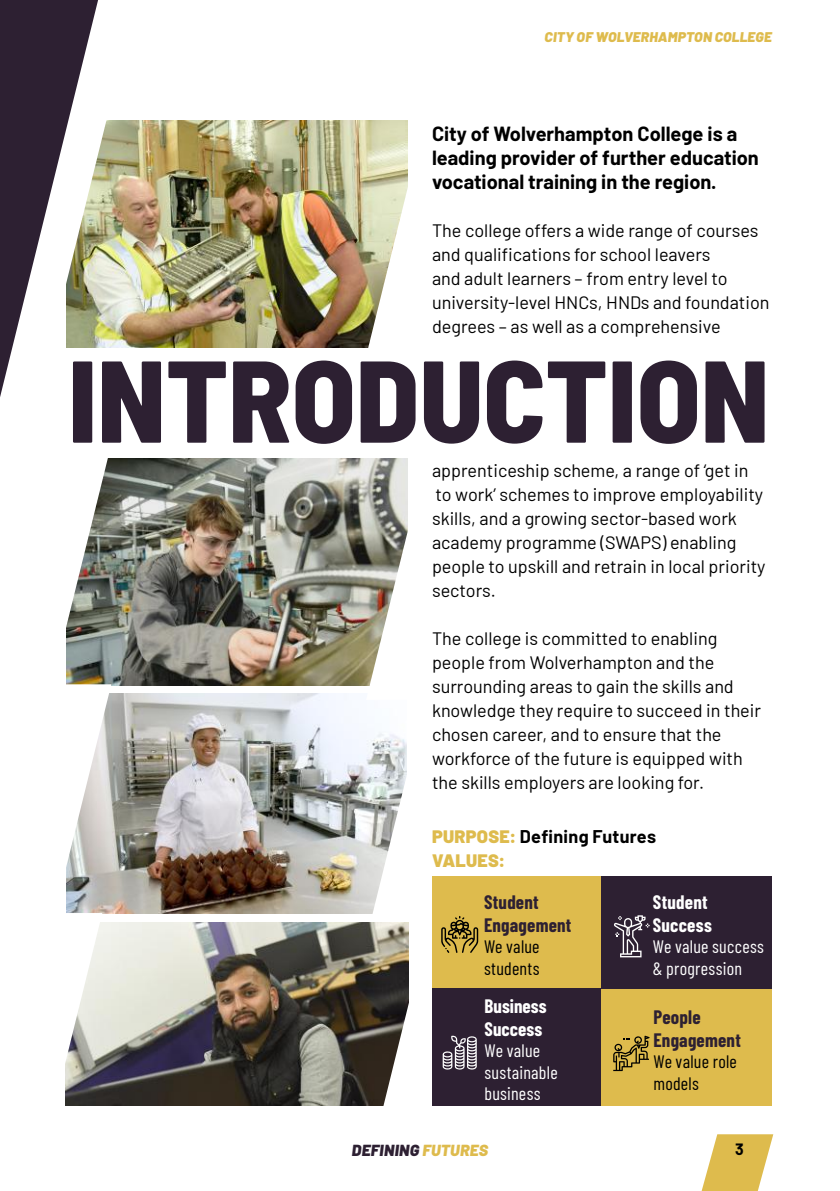
<style>
.page{position:relative;width:840px;height:1191px;background:#fff}
.page>*{position:absolute;margin:0;border:0;box-sizing:border-box;transform-origin:0 0}
.t1{font:800 semi-condensed 116px "Barlow";color:#2d2032}
.t2{font:700 20px/24px "Barlow";color:#000}
.t3{font:700 19px/22.8px "Barlow Condensed";letter-spacing:.01em;color:#2d2032}
.t4{font:700 19px/22.8px "Barlow Condensed";letter-spacing:.01em;color:#fff}
.t5{font:18px/24px "Barlow";color:#000}
.t6{font:18px/21.6px "Barlow Condensed";letter-spacing:.015em;color:#fff}
.t7{font:18px/21.6px "Barlow Condensed";letter-spacing:.015em;color:#000}
.t8{font:900 18px/24px "Barlow";letter-spacing:.01em;color:#debb4d}
.t9{font:italic 900 16px "Barlow";letter-spacing:.015em;color:#2d2032}
.t10{font:700 16px "Barlow";color:#000}
.t11{font:italic 900 14px "Barlow";letter-spacing:.01em;color:#debb4d}
.s1{font-weight:700;color:#000}
.s2{color:#debb4d}
</style>
<div class="page">
<svg style="left:701px;top:1134px;width:71px;height:57px"></svg>
<img style="left:67px;top:693px;width:339px;height:220px">
<svg style="left:366px;top:744px;width:43px;height:196px"></svg>
<img style="left:111px;top:121px;width:297px;height:227px">
<svg style="left:366px;top:160px;width:42px;height:188px"></svg>
<svg style="left:0;top:0;width:111px;height:397px"></svg>
<img style="left:67px;top:458px;width:341px;height:228px">
<svg style="left:66px;top:458px;width:45px;height:182px"></svg>
<svg style="left:366px;top:504px;width:42px;height:196px"></svg>
<div style="left:432px;top:876px;width:168px;height:112px;background:#debb4d"></div>
<div style="left:601px;top:988px;width:170px;height:118px;background:#debb4d"></div>
<div style="left:600px;top:876px;width:171px;height:112px;background:#2d2032"></div>
<div style="left:432px;top:988px;width:169px;height:118px;background:#2d2032"></div>
<svg style="left:442px;top:1035px;width:34px;height:34px"></svg>
<svg style="left:613px;top:1035px;width:36px;height:36px"></svg>
<svg style="left:441px;top:916px;width:37px;height:37px"></svg>
<svg style="left:614px;top:915px;width:35px;height:42px"></svg>
<img style="left:102px;top:922px;width:306px;height:183px">
<svg style="left:368px;top:969px;width:41px;height:137px"></svg>
<svg style="left:66px;top:684px;width:45px;height:196px"></svg>
<svg style="left:65px;top:922px;width:37px;height:184px"></svg>
<p class="t11" style="left:544px;top:27px;width:229px">CITY OF WOLVERHAMPTON COLLEGE</p>
<p class="t2" style="left:432px;top:120px;width:328px">City of Wolverhampton College is a leading provider of further education vocational training in the region.</p>
<p class="t5" style="left:432px;top:217px;width:339px">The college offers a wide range of courses and qualifications for school leavers<br>and adult learners – from entry level to university-level HNCs, HNDs and foundation degrees – as well as a comprehensive</p>
<h1 class="t1" style="left:68px;top:316px;width:702px">INTRODUCTION</h1>
<p class="t5" style="left:432px;top:457px;width:335px">apprenticeship scheme, a range of ‘get in to work’ schemes to improve employability skills, and a growing sector-based work academy programme (SWAPS) enabling people to upskill and retrain in local priority sectors.</p>
<p class="t5" style="left:432px;top:625px;width:330px">The college is committed to enabling people from Wolverhampton and the surrounding areas to gain the skills and knowledge they require to succeed in their chosen career, and to ensure that the workforce of the future is equipped with the skills employers are looking for.</p>
<p class="t8" style="left:432px;top:823px;width:225px">PURPOSE: <span class="s1">Defining Futures<br></span>VALUES:</p>
<p class="t3" style="left:483px;top:889px;width:89px">Student<br>Engagement</p>
<p class="t7" style="left:483px;top:934px;width:57px">We value students</p>
<p class="t4" style="left:484px;top:993px;width:64px">Business<br>Success</p>
<p class="t6" style="left:484px;top:1038px;width:75px">We value sustainable business</p>
<p class="t9" style="left:351px;top:1138px;width:138px">DEFINING <span class="s2">FUTURES</span></p>
<p class="t4" style="left:652px;top:889px;width:60px">Student<br>Success</p>
<p class="t6" style="left:652px;top:935px;width:112px">We value success &amp; progression</p>
<p class="t3" style="left:653px;top:1004px;width:89px">People<br>Engagement</p>
<p class="t7" style="left:653px;top:1049px;width:85px">We value role models</p>
<p class="t10" style="left:734px;top:1137px;width:10px">3</p>
</div>
